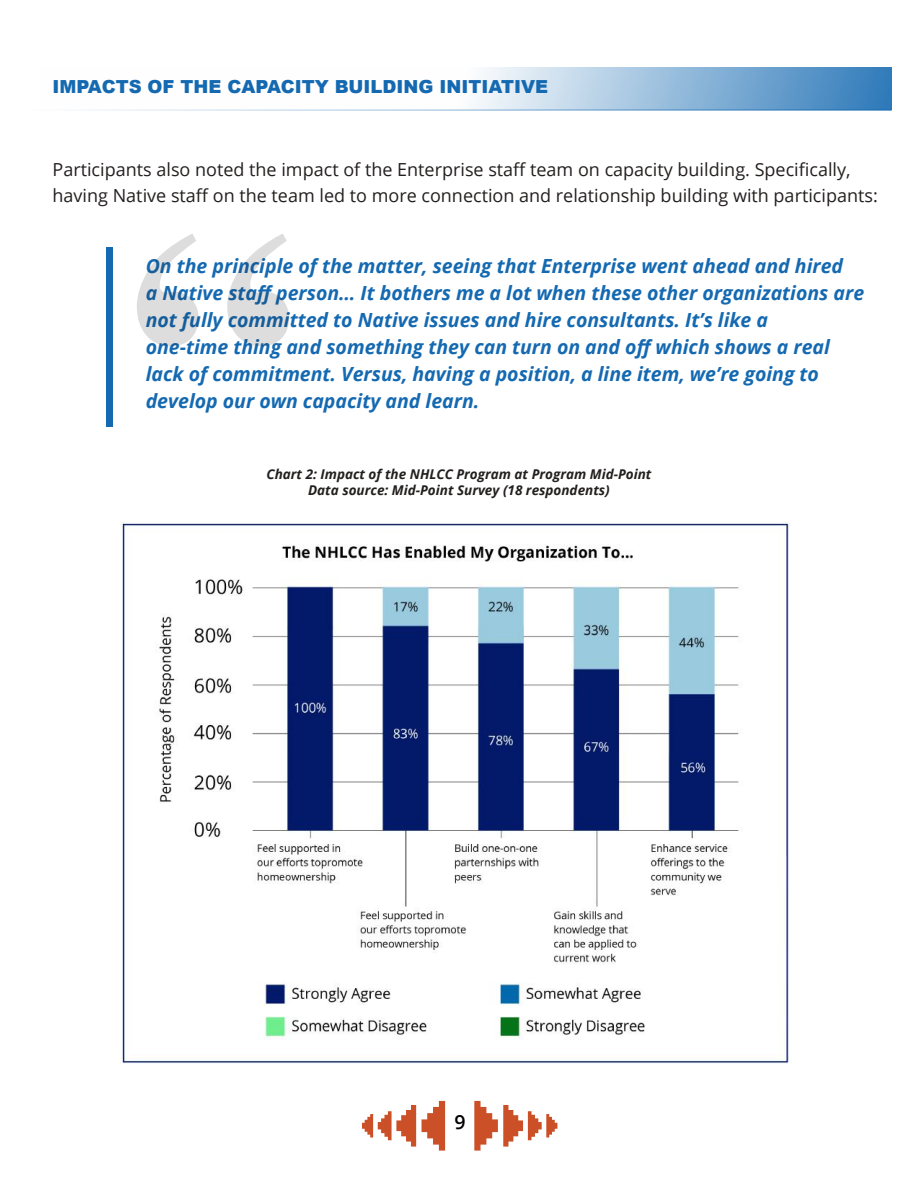
<style>
.page{position:relative;width:918px;height:1188px;background:#fff}
.page>*{position:absolute;margin:0;border:0;box-sizing:border-box;transform-origin:0 0}
.t1{font:700 335.55px "Times";color:#241f1f}
.t2{font:italic 700 19.5px/27px "Open Sans";color:#1469b1}
.t3{font:600 19.5px "Open Sans";color:#000}
.t4{font:18px/25.5px "Open Sans";color:#241f1f}
.t5{font:900 18px "Arial";color:#1469b1}
.t6{font:italic 700 13.5px/16.5px "Open Sans";color:#241f1f;text-align:center}
</style>
<div class="page">
<svg style="left:474px;top:1101px;width:83px;height:50px"></svg>
<svg style="left:362px;top:1105px;width:54px;height:42px"></svg>
<svg style="left:422px;top:1101px;width:23px;height:50px"></svg>
<svg style="left:102px;top:68px;width:790px;height:42px"></svg>
<hr style="left:27px;top:110px;width:865px;height:1px;background:#1469b1">
<img style="left:120px;top:522px;width:669px;height:541px">
<div style="left:106px;top:247px;width:7px;height:180px;background:#1469b1"></div>
<p class="t5" style="left:53px;top:73px;width:497px">IMPACTS OF THE CAPACITY BUILDING INITIATIVE</p>
<p class="t4" style="left:53px;top:157px;width:827px">Participants also noted the impact of the Enterprise staff team on capacity building. Specifically, having Native staff on the team led to more connection and relationship building with participants:</p>
<h1 class="t1" style="left:126px;top:31px;width:169px">“</h1>
<p class="t2" style="left:146px;top:252px;width:720px">On the principle of the matter, seeing that Enterprise went ahead and hired<br>a Native staff person… It bothers me a lot when these other organizations are not fully committed to Native issues and hire consultants. It’s like a<br>one-time thing and something they can turn on and off which shows a real lack of commitment. Versus, having a position, a line item, we’re going to</p>
<p class="t2" style="left:146px;top:387px;width:335px">develop our own capacity and learn.</p>
<p class="t6" style="left:267px;top:465px;width:387px">Chart 2: Impact of the NHLCC Program at Program Mid-Point<br>Data source: Mid-Point Survey (18 respondents)</p>
<p class="t3" style="left:455px;top:1109px;width:13px">9</p>
</div>
